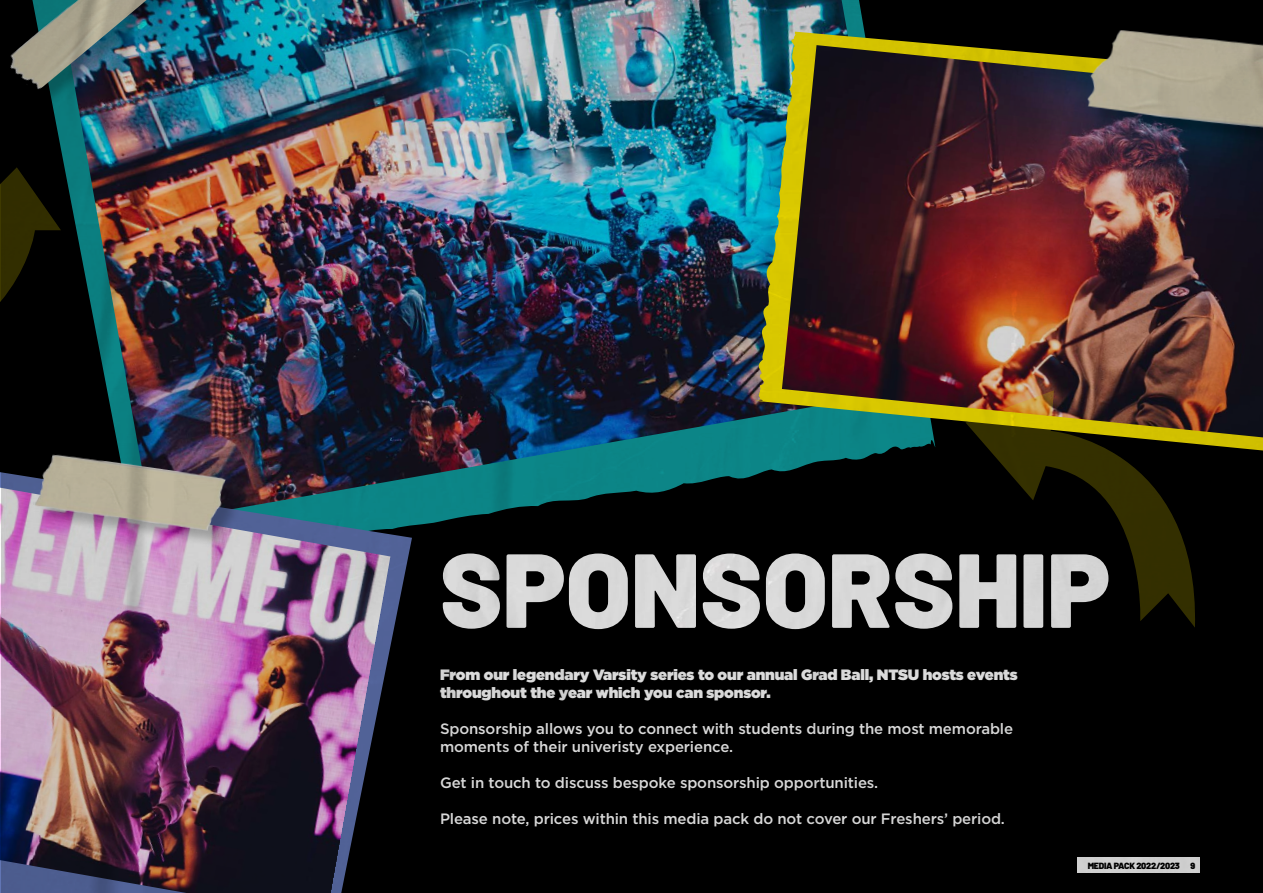
<style>
.page{position:relative;width:1263px;height:893px;background:#fff}
.page>*{position:absolute;margin:0;border:0;box-sizing:border-box;transform-origin:0 0}
.t1{font:900 105px "Barlow";color:#fff}
.t2{font:500 15px "Gotham";letter-spacing:-.01em;color:#fff}
.t3{font:900 15px "Gotham";letter-spacing:-.01em;color:#fff}
.t4{font:900 9px "Barlow";letter-spacing:-.03em;color:#000}
</style>
<div class="page">
<img style="left:0;top:0;width:1263px;height:893px">
<p class="t1" style="left:440px;top:525px;width:672px">SPONSORSHIP</p>
<p class="t3" style="left:440px;top:664px;width:579px">From our legendary Varsity series to our annual Grad Ball, NTSU hosts events</p>
<p class="t3" style="left:440px;top:682px;width:332px">throughout the year which you can sponsor.</p>
<p class="t2" style="left:440px;top:719px;width:574px">Sponsorship allows you to connect with students during the most memorable</p>
<p class="t2" style="left:440px;top:737px;width:295px">moments of their univeristy experience.</p>
<p class="t2" style="left:440px;top:773px;width:440px">Get in touch to discuss bespoke sponsorship opportunities.</p>
<p class="t2" style="left:440px;top:809px;width:566px">Please note, prices within this media pack do not cover our Freshers’ period.</p>
<p class="t4" style="left:1088px;top:860px;width:109px">MEDIA PACK 2022/2023 9</p>
</div>
